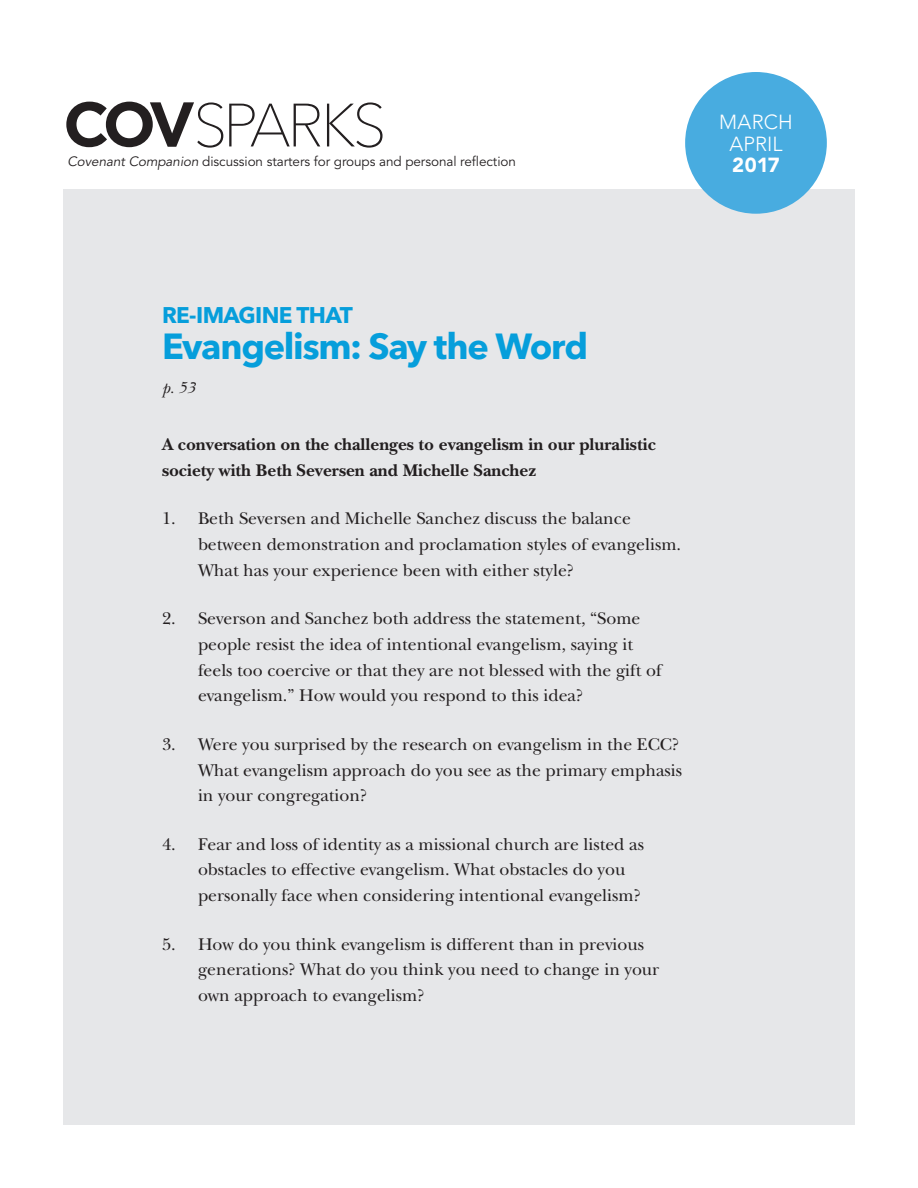
<style>
.page{position:relative;width:918px;height:1188px;background:#fff}
.page>*{position:absolute;margin:0;border:0;box-sizing:border-box;transform-origin:0 0}
.t1{font:100 60.45px "Avenir Next LT Pro";letter-spacing:-.065em;color:#231f20}
.Headline{font:700 36px "Avenir Next LT Pro";letter-spacing:-.035em;color:#069edb}
.Headline-2{font:700 22.5px "Avenir Next LT Pro";letter-spacing:-.03em;color:#069edb}
.t2{font:300 20.25px/21.6px "Avenir LT Std";letter-spacing:.005em;color:#fff;text-align:center}
.t3{font:900 20.25px "Avenir LT Std";color:#fff}
.t4{font:17.7px/25.8px "New Baskerville Std";color:#231f20}
.t5{font:700 17.7px/25.8px "New Baskerville Std";color:#231f20}
.Author{font:italic 16.2px "New Baskerville Std";color:#231f20}
.t6{font:13.5px "Avenir LT Std";letter-spacing:-.005em;color:#231f20}
.s1{font-family:"Gotham";font-weight:700;font-size:63px}
.s2{font-style:italic}
</style>
<div class="page">
<div style="left:63px;top:189px;width:792px;height:936px;background:#e6e7e9"></div>
<div style="left:685px;top:72px;width:142px;height:142px;background:#48ace0;border-radius:50%"></div>
<h1 class="t1" style="left:63px;top:89px;width:325px"><span class="s1">COV</span>SPARKS</h1>
<p class="t6" style="left:68px;top:154px;width:450px"><span class="s2">Covenant Companion</span> discussion starters for groups and personal reflection</p>
<p class="t2" style="left:719px;top:111px;width:75px">MARCH<br>APRIL</p>
<p class="t3" style="left:732px;top:153px;width:49px">2017</p>
<p class="Headline-2" style="left:162px;top:301px;width:192px">RE-IMAGINE THAT</p>
<p class="Headline" style="left:162px;top:324px;width:428px">Evangelism: Say the Word</p>
<p class="Author" style="left:162px;top:378px;width:35px">p. 53</p>
<p class="t5" style="left:162px;top:432px;width:495px">A conversation on the challenges to evangelism in our pluralistic society with Beth Seversen and Michelle Sanchez</p>
<p class="t4" style="left:198px;top:506px;width:485px;text-indent:-36px">1. Beth Seversen and Michelle Sanchez discuss the balance between demonstration and proclamation styles of evangelism.<br>What has your experience been with either style?</p>
<p class="t4" style="left:198px;top:606px;width:465px;text-indent:-36px">2. Severson and Sanchez both address the statement, “Some people resist the idea of intentional evangelism, saying it feels too coercive or that they are not blessed with the gift of evangelism.” How would you respond to this idea?</p>
<p class="t4" style="left:198px;top:731px;width:486px;text-indent:-36px">3. Were you surprised by the research on evangelism in the ECC?<br>What evangelism approach do you see as the primary emphasis in your congregation?</p>
<p class="t4" style="left:198px;top:831px;width:448px;text-indent:-36px">4. Fear and loss of identity as a missional church are listed as obstacles to effective evangelism. What obstacles do you personally face when considering intentional evangelism?</p>
<p class="t4" style="left:198px;top:931px;width:463px;text-indent:-36px">5. How do you think evangelism is different than in previous generations? What do you think you need to change in your own approach to evangelism?</p>
</div>
